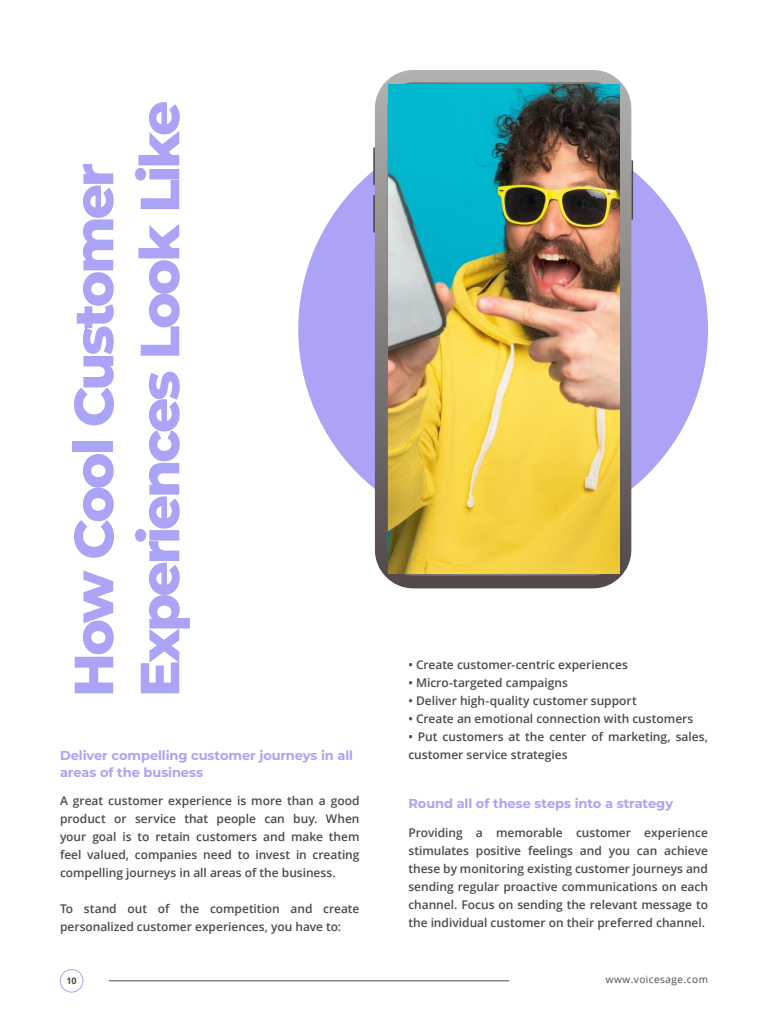
<style>
.page{position:relative;width:768px;height:1024px;background:#fff}
.page>*{position:absolute;margin:0;border:0;box-sizing:border-box;transform-origin:0 0}
.t1{font:800 55px/66px "Montserrat";letter-spacing:-.055em;color:#aba3f5}
.t2{font:700 13px/17px "Montserrat";letter-spacing:-.01em;color:#aba3f5}
.t3{font:600 12px/18px "Open Sans";letter-spacing:-.005em;color:#514948;text-align:justify}
.t4{font:10px "Open Sans";letter-spacing:.05em;color:#514948}
.t5{font:700 9px "Open Sans";color:#514948}
</style>
<div class="page">
<div style="left:298px;top:124px;width:410px;height:410px;background:#aba3f5;border-radius:50%"></div>
<svg style="left:375px;top:70px;width:256px;height:518px;background:#898584"></svg>
<img style="left:388px;top:84px;width:232px;height:490px">
<hr style="left:109px;top:981px;width:400px;height:1px;background:#514948">
<div style="left:60px;top:969px;width:23px;height:24px;border:1px solid #aba3f5;border-radius:50%"></div>
<h1 class="t1" style="left:58px;top:697px;width:598px;rotate:-90deg">How Cool Customer<br>Experiences Look Like</h1>
<p class="t2" style="left:60px;top:746px;width:295px">Deliver compelling customer journeys in all areas of the business</p>
<p class="t3" style="left:60px;top:792px;width:301px">A great customer experience is more than a good product or service that people can buy. When your goal is to retain customers and make them feel valued, companies need to invest in creating compelling journeys in all areas of the business.</p>
<p class="t3" style="left:60px;top:900px;width:301px">To stand out of the competition and create personalized customer experiences, you have to:</p>
<p class="t3" style="left:408px;top:655px;width:221px">• Create customer-centric experiences</p>
<p class="t3" style="left:408px;top:673px;width:161px">• Micro-targeted campaigns</p>
<p class="t3" style="left:408px;top:691px;width:230px">• Deliver high-quality customer support</p>
<p class="t3" style="left:408px;top:709px;width:286px">• Create an emotional connection with customers</p>
<p class="t3" style="left:408px;top:727px;width:301px">• Put customers at the center of marketing, sales, customer service strategies</p>
<p class="t2" style="left:408px;top:794px;width:266px">Round all of these steps into a strategy</p>
<p class="t3" style="left:408px;top:823px;width:301px">Providing a memorable customer experience stimulates positive feelings and you can achieve these by monitoring existing customer journeys and sending regular proactive communications on each channel. Focus on sending the relevant message to the individual customer on their preferred channel.</p>
<p class="t5" style="left:66px;top:974px;width:12px">10</p>
<p class="t4" style="left:606px;top:973px;width:104px">www.voicesage.com</p>
</div>
